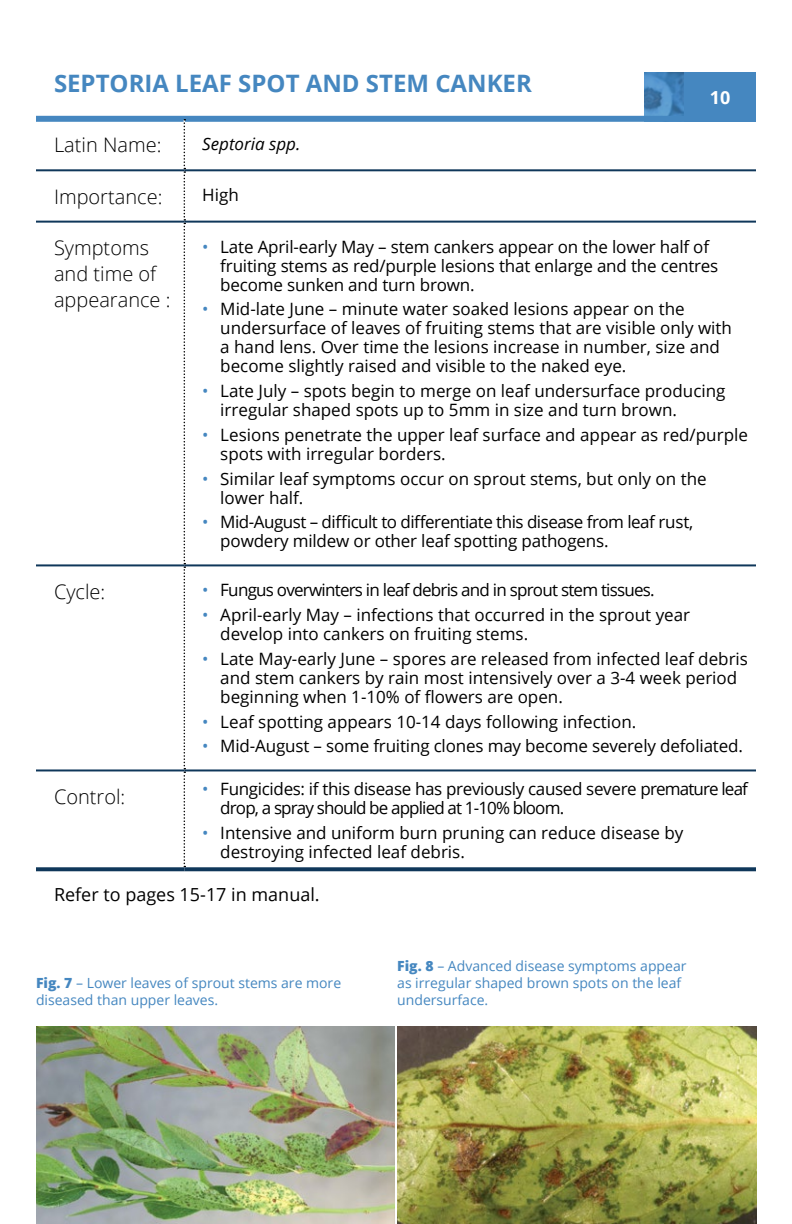
<style>
.page{position:relative;width:792px;height:1224px;background:#fff}
.page>*{position:absolute;margin:0;border:0;box-sizing:border-box;transform-origin:0 0}
.t1{font:700 24px "Open Sans";color:#4587c0}
.t2{font:300 20px/26px "Open Sans";color:#000}
.t3{font:18px "Open Sans";color:#000}
.t4{font:700 18px "Open Sans";color:#fff}
.t5{font:17px/19px "Open Sans";color:#000}
.t6{font:17px/19px "Open Sans";letter-spacing:-.03em;color:#000}
.t7{font:17px/19px "Open Sans";letter-spacing:-.02em;color:#000}
.t8{font:17px "Open Sans";letter-spacing:-.045em;color:#000}
.t9{font:italic 17px "Open Sans";color:#000}
.t10{font:14px/16.8px "Open Sans";color:#4587c0}
.s1{color:#4587c0}
.s2{font-weight:800}
</style>
<div class="page">
<div style="left:684px;top:72px;width:72px;height:50px;background:#4587c0"></div>
<img style="left:644px;top:72px;width:40px;height:44px">
<div style="left:36px;top:116px;width:720px;height:6px;background:#4587c0"></div>
<svg style="left:184px;top:119px;width:1px;height:748px"></svg>
<hr style="left:36px;top:169px;width:148px;height:2px;background:#0f375a">
<hr style="left:184px;top:169px;width:572px;height:2px;background:#0f375a">
<hr style="left:36px;top:221px;width:148px;height:2px;background:#0f375a">
<hr style="left:184px;top:221px;width:572px;height:2px;background:#0f375a">
<hr style="left:36px;top:564px;width:148px;height:2px;background:#0f375a">
<hr style="left:184px;top:564px;width:572px;height:2px;background:#0f375a">
<hr style="left:36px;top:769px;width:148px;height:2px;background:#0f375a">
<hr style="left:184px;top:769px;width:572px;height:2px;background:#0f375a">
<svg style="left:36px;top:867px;width:148px;height:4px"></svg>
<svg style="left:184px;top:867px;width:572px;height:4px;background:#1f4565"></svg>
<img style="left:36px;top:1026px;width:359px;height:198px">
<img style="left:397px;top:1026px;width:359px;height:198px">
<h1 class="t1" style="left:54px;top:66px;width:479px">SEPTORIA LEAF SPOT AND STEM CANKER</h1>
<p class="t4" style="left:710px;top:85px;width:22px">10</p>
<p class="t2" style="left:54px;top:132px;width:109px">Latin Name:</p>
<p class="t9" style="left:202px;top:132px;width:100px">Septoria spp.</p>
<p class="t2" style="left:54px;top:183px;width:110px">Importance:</p>
<p class="t5" style="left:202px;top:185px;width:38px">High</p>
<p class="t2" style="left:54px;top:234px;width:118px">Symptoms and time of appearance :</p>
<p class="t5" style="left:220px;top:237px;width:500px;text-indent:-18px"><span class="s1">•</span> Late April-early May – stem cankers appear on the lower half of fruiting stems as red/purple lesions that enlarge and the centres become sunken and turn brown.</p>
<p class="t5" style="left:220px;top:299px;width:513px;text-indent:-18px"><span class="s1">•</span> Mid-late June – minute water soaked lesions appear on the undersurface of leaves of fruiting stems that are visible only with a hand lens. Over time the lesions increase in number, size and become slightly raised and visible to the naked eye.</p>
<p class="t5" style="left:220px;top:381px;width:507px;text-indent:-18px"><span class="s1">•</span> Late July – spots begin to merge on leaf undersurface producing irregular shaped spots up to 5mm in size and turn brown.</p>
<p class="t5" style="left:220px;top:425px;width:529px;text-indent:-18px"><span class="s1">•</span> Lesions penetrate the upper leaf surface and appear as red/purple spots with irregular borders.</p>
<p class="t5" style="left:220px;top:469px;width:488px;text-indent:-18px"><span class="s1">•</span> Similar leaf symptoms occur on sprout stems, but only on the lower half.</p>
<p class="t6" style="left:220px;top:512px;width:475px;text-indent:-18px"><span class="s1">•</span> Mid-August – difficult to differentiate this disease from leaf rust, powdery mildew or other leaf spotting pathogens.</p>
<p class="t2" style="left:54px;top:578px;width:53px">Cycle:</p>
<p class="t8" style="left:202px;top:579px;width:454px"><span class="s1">•</span> Fungus overwinters in leaf debris and in sprout stem tissues.</p>
<p class="t5" style="left:220px;top:605px;width:471px;text-indent:-18px"><span class="s1">•</span> April-early May – infections that occurred in the sprout year develop into cankers on fruiting stems.</p>
<p class="t5" style="left:220px;top:649px;width:529px;text-indent:-18px"><span class="s1">•</span> Late May-early June – spores are released from infected leaf debris and stem cankers by rain most intensively over a 3-4 week period beginning when 1-10% of flowers are open.</p>
<p class="t5" style="left:202px;top:712px;width:436px"><span class="s1">•</span> Leaf spotting appears 10-14 days following infection.</p>
<p class="t5" style="left:202px;top:736px;width:542px"><span class="s1">•</span> Mid-August – some fruiting clones may become severely defoliated.</p>
<p class="t2" style="left:54px;top:783px;width:73px">Control:</p>
<p class="t7" style="left:220px;top:779px;width:529px;text-indent:-18px"><span class="s1">•</span> Fungicides: if this disease has previously caused severe premature leaf drop, a spray should be applied at 1-10% bloom.</p>
<p class="t5" style="left:220px;top:823px;width:465px;text-indent:-18px"><span class="s1">•</span> Intensive and uniform burn pruning can reduce disease by destroying infected leaf debris.</p>
<p class="t3" style="left:54px;top:882px;width:267px">Refer to pages 15-17 in manual.</p>
<p class="t10" style="left:36px;top:974px;width:307px"><span class="s2">Fig. 7</span> – Lower leaves of sprout stems are more diseased than upper leaves.</p>
<p class="t10" style="left:397px;top:957px;width:291px"><span class="s2">Fig. 8</span> – Advanced disease symptoms appear as irregular shaped brown spots on the leaf undersurface.</p>
</div>
